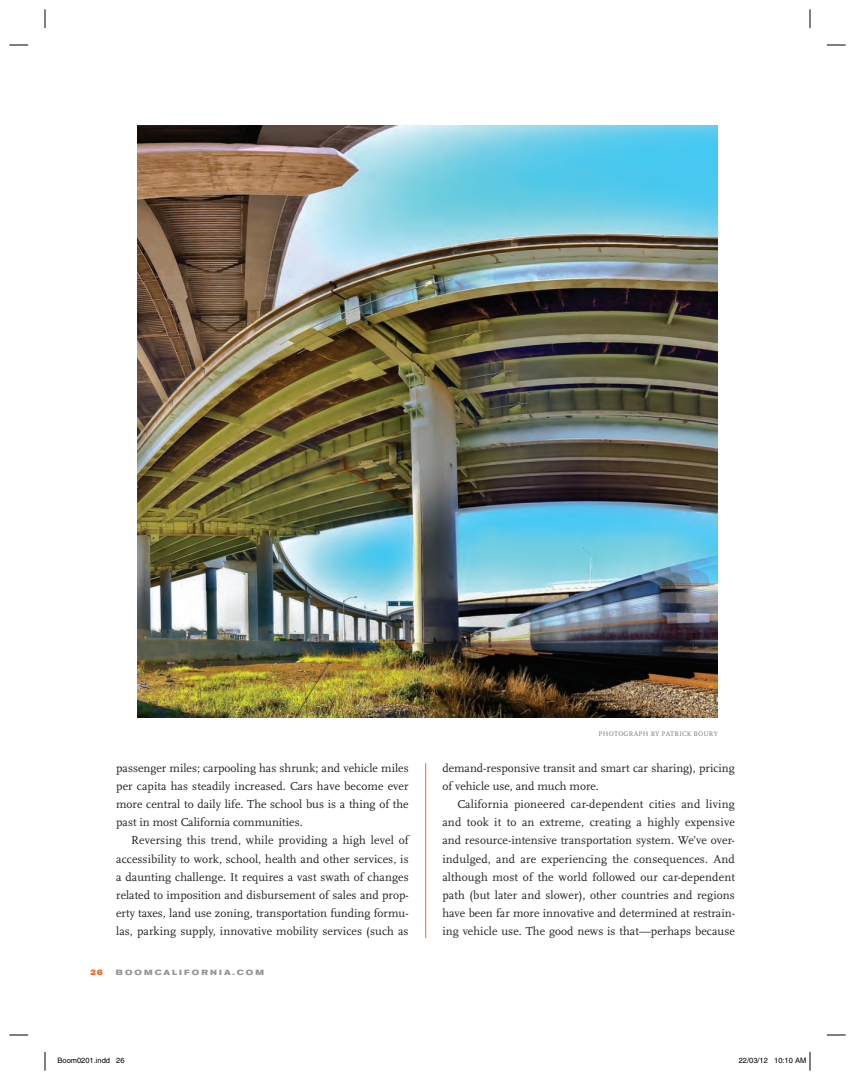
<style>
.page{position:relative;width:855px;height:1080px;background:#fff}
.page>*{position:absolute;margin:0;border:0;box-sizing:border-box;transform-origin:0 0}
.t1{font:11.88px/18.1px "Scala";color:#231f20;text-align:justify}
.t2{font:900 8.12px "Egiziano";color:#e7601f}
.t3{font:7.5px "Helvetica";color:#000}
.t4{font:700 expanded 7.5px "Akzidenz Grotesk BE";color:#939598}
.t5{font:6.88px "Scala";color:#76787b}
</style>
<div class="page">
<img style="left:137px;top:125px;width:581px;height:592px">
<hr style="left:425px;top:763px;width:1px;height:175px;background:#f36e21">
<svg style="left:9px;top:44px;width:19px;height:2px"></svg>
<svg style="left:827px;top:44px;width:19px;height:2px"></svg>
<svg style="left:9px;top:1034px;width:19px;height:2px"></svg>
<svg style="left:827px;top:1034px;width:19px;height:2px"></svg>
<svg style="left:44px;top:9px;width:2px;height:19px"></svg>
<svg style="left:44px;top:1052px;width:2px;height:19px"></svg>
<svg style="left:809px;top:9px;width:2px;height:19px"></svg>
<svg style="left:809px;top:1052px;width:2px;height:19px"></svg>
<p class="t1" style="left:116px;top:759px;width:294px">passenger miles; carpooling has shrunk; and vehicle miles per capita has steadily increased. Cars have become ever more central to daily life. The school bus is a thing of the past in most California communities.</p>
<p class="t1" style="left:116px;top:832px;width:294px;text-indent:15px">Reversing this trend, while providing a high level of accessibility to work, school, health and other services, is a daunting challenge. It requires a vast swath of changes related to imposition and disbursement of sales and prop&shy;erty taxes, land use zoning, transportation funding formu&shy;las, parking supply, innovative mobility services (such as</p>
<p class="t2" style="left:90px;top:967px;width:14px">26</p>
<p class="t4" style="left:116px;top:968px;width:20px">B OOMCA</p>
<p class="t4" style="left:172px;top:968px;width:11px">LIFOR</p>
<p class="t4" style="left:210px;top:968px;width:33px">NIA .COM</p>
<p class="t5" style="left:598px;top:730px;width:10px">Photographby</p>
<p class="t5" style="left:662px;top:730px;width:7px">Patrick</p>
<p class="t5" style="left:694px;top:730px;width:9px">Boury</p>
<p class="t1" style="left:442px;top:759px;width:294px">demand-responsive transit and smart car sharing), pricing of vehicle use, and much more.</p>
<p class="t1" style="left:442px;top:795px;width:294px;text-indent:15px">California pioneered car-dependent cities and living and took it to an extreme, creating a highly expensive and resource-intensive transportation system. We’ve over&shy;indulged, and are experiencing the consequences. And although most of the world followed our car-dependent path (but later and slower), other countries and regions have been far more innovative and determined at restrain&shy;ing vehicle use. The good news is that—perhaps because</p>
<p class="t3" style="left:58px;top:1056px;width:69px">Boom0201.indd 26</p>
<p class="t3" style="left:739px;top:1056px;width:69px">22/03/12 10:10 AM</p>
</div>
